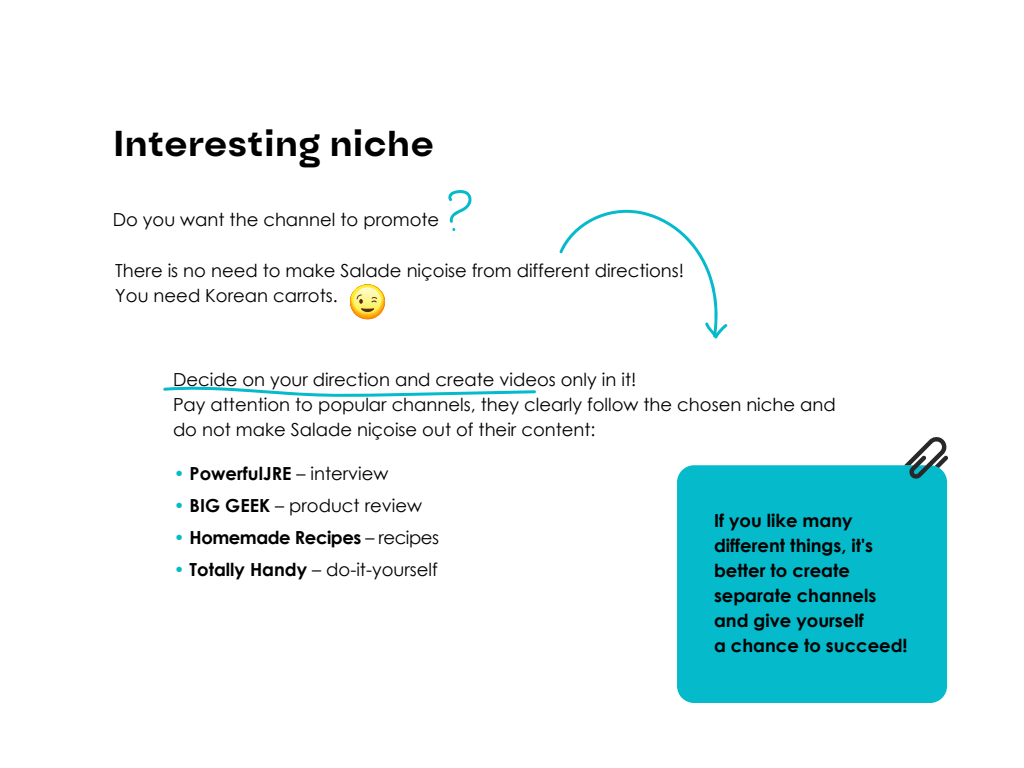
<style>
.page{position:relative;width:1024px;height:768px;background:#fff}
.page>*{position:absolute;margin:0;border:0;box-sizing:border-box;transform-origin:0 0}
.t1{font:600 36px "Oddval";color:#000}
.t2{font:18px/25px "Century Gothic";color:#000}
.t3{font:700 18px/25px "Century Gothic";color:#000}
.t4{font:700 18px "Century Gothic";letter-spacing:-.025em;color:#000}
.s1{font-weight:400;color:#04bacb}
.s2{font-weight:400}
.s3{color:#04bacb}
.s4{font-weight:700}
</style>
<div class="page">
<svg style="left:448px;top:190px;width:24px;height:41px"></svg>
<svg style="left:350px;top:284px;width:35px;height:35px"></svg>
<svg style="left:350px;top:285px;width:35px;height:33px"></svg>
<svg style="left:559px;top:209px;width:168px;height:130px"></svg>
<svg style="left:163px;top:386px;width:373px;height:11px"></svg>
<div style="left:677px;top:465px;width:270px;height:238px;background:#04bacb;border-radius:17px"></div>
<svg style="left:904px;top:437px;width:44px;height:42px"></svg>
<h1 class="t1" style="left:113px;top:122px;width:323px">Interesting niche</h1>
<p class="t2" style="left:113px;top:207px;width:328px">Do you want the channel to promote</p>
<p class="t2" style="left:115px;top:258px;width:571px">There is no need to make Salade niçoise from different directions!<br>You need Korean carrots.</p>
<p class="t2" style="left:173px;top:366px;width:664px">Decide on your direction and create videos only in it!<br>Pay attention to popular channels, they clearly follow the chosen niche and do not make Salade niçoise out of their content:</p>
<p class="t3" style="left:174px;top:460px;width:216px"><span class="s1">•</span> PowerfulJRE <span class="s2">– interview</span></p>
<p class="t2" style="left:174px;top:493px;width:250px"><span class="s3">•</span> <span class="s4">BIG GEEK</span> – product review</p>
<p class="t4" style="left:174px;top:524px;width:267px"><span class="s1">•</span> Homemade Recipes <span class="s2">– recipes</span></p>
<p class="t2" style="left:174px;top:557px;width:266px"><span class="s3">•</span> <span class="s4">Totally Handy</span> – do-it-yourself</p>
<p class="t3" style="left:714px;top:507px;width:195px">If you like many different things, it's better to create separate channels and give yourself<br>a chance to succeed!</p>
</div>
